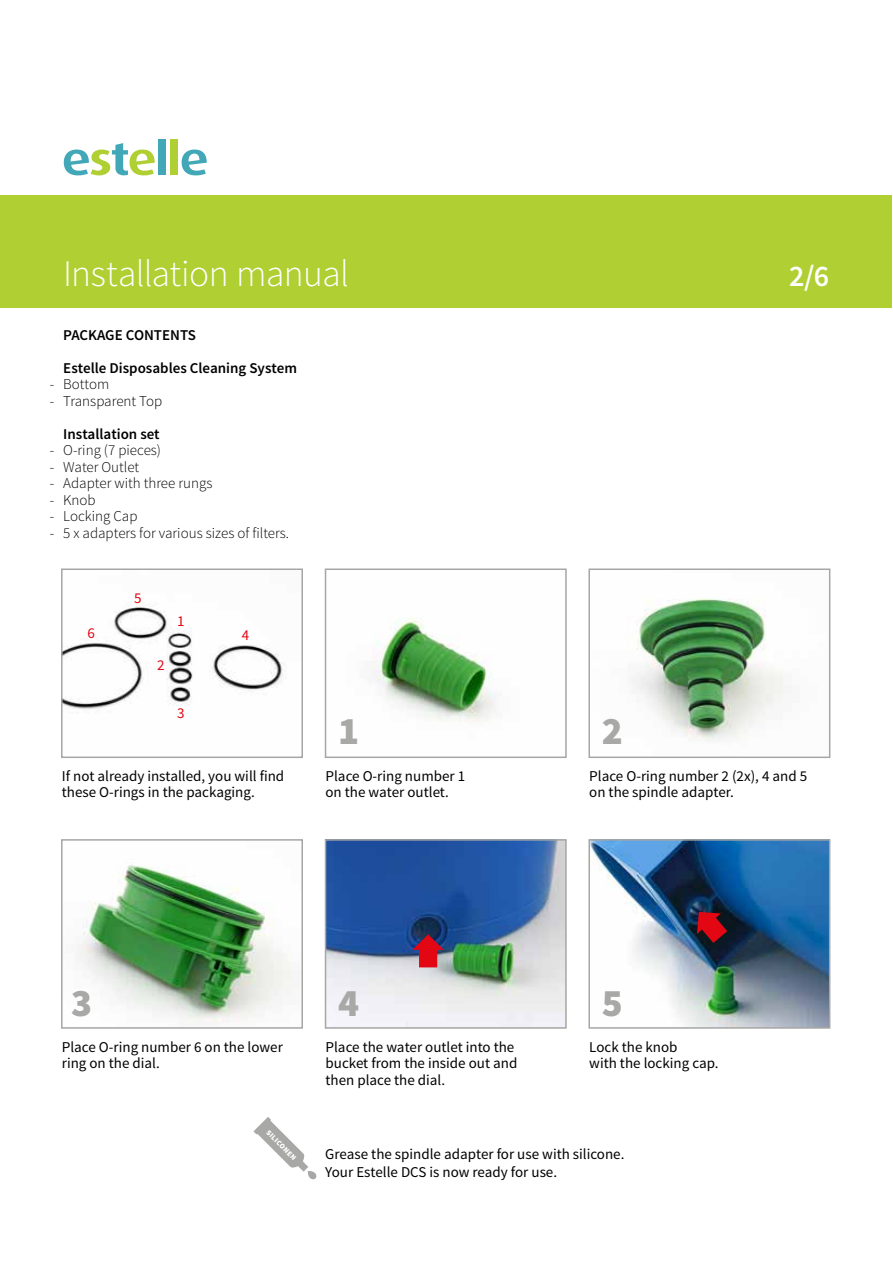
<style>
.page{position:relative;width:893px;height:1263px;background:#fff}
.page>*{position:absolute;margin:0;border:0;box-sizing:border-box;transform-origin:0 0}
.t1{font:900 39px "Source Sans Pro";color:#a8a8a7}
.t2{font:300 37.5px "Source Sans Pro";letter-spacing:-.015em;color:#fff}
.t3{font:600 30px "Source Sans Pro";color:#fff}
.t4{font:15px/16.5px "Source Sans Pro";color:#000}
.t5{font:300 15px "Source Sans Pro";color:#000}
.t6{font:600 15px "Source Sans Pro";color:#000}
.t7{font:15px "Source Sans Pro";color:#e30613}
.t8{font:900 7.5px "Source Sans Pro";color:#fff}
</style>
<div class="page">
<svg style="left:64px;top:143px;width:91px;height:32px"></svg>
<div style="left:158px;top:139px;width:8px;height:36px;background:#42a7b7"></div>
<div style="left:170px;top:139px;width:8px;height:36px;background:#afcf33"></div>
<svg style="left:182px;top:150px;width:25px;height:25px"></svg>
<div style="left:0;top:195px;width:892px;height:113px;background:#afcf33"></div>
<img style="left:591px;top:842px;width:236px;height:184px">
<div style="left:588px;top:839px;width:242px;height:190px;border:2px solid #a6a6a5"></div>
<img style="left:328px;top:842px;width:236px;height:184px">
<div style="left:325px;top:839px;width:242px;height:190px;border:2px solid #a6a6a5"></div>
<img style="left:79px;top:865px;width:212px;height:158px">
<div style="left:61px;top:839px;width:242px;height:190px;border:2px solid #a6a6a5"></div>
<img style="left:632px;top:598px;width:151px;height:142px">
<div style="left:588px;top:568px;width:242px;height:190px;border:2px solid #a6a6a5"></div>
<img style="left:372px;top:617px;width:123px;height:105px">
<div style="left:325px;top:568px;width:242px;height:190px;border:2px solid #a6a6a5"></div>
<img style="left:64px;top:606px;width:222px;height:104px">
<div style="left:61px;top:568px;width:242px;height:190px;border:2px solid #a6a6a5"></div>
<svg style="left:412px;top:934px;width:32px;height:33px"></svg>
<svg style="left:697px;top:912px;width:30px;height:31px"></svg>
<svg style="left:253px;top:1117px;width:64px;height:63px"></svg>
<h2 class="t2" style="left:63px;top:251px;width:288px">Installation manual</h2>
<p class="t6" style="left:63px;top:325px;width:134px">PACKAGE CONTENTS</p>
<p class="t6" style="left:63px;top:358px;width:235px">Estelle Disposables Cleaning System</p>
<p class="t5" style="left:50px;top:375px;width:61px">- Bottom</p>
<p class="t5" style="left:50px;top:392px;width:114px">- Transparent Top</p>
<p class="t6" style="left:63px;top:424px;width:98px">Installation set</p>
<p class="t5" style="left:50px;top:441px;width:113px">- O-ring (7 pieces)</p>
<p class="t5" style="left:50px;top:458px;width:91px">- Water Outlet</p>
<p class="t5" style="left:50px;top:474px;width:164px">- Adapter with three rungs</p>
<p class="t5" style="left:50px;top:491px;width:48px">- Knob</p>
<p class="t5" style="left:50px;top:507px;width:89px">- Locking Cap</p>
<p class="t5" style="left:50px;top:524px;width:241px">- 5 x adapters for various sizes of filters.</p>
<p class="t7" style="left:134px;top:588px;width:9px">5</p>
<p class="t7" style="left:177px;top:612px;width:9px">1</p>
<p class="t7" style="left:87px;top:623px;width:9px">6</p>
<p class="t7" style="left:242px;top:626px;width:9px">4</p>
<p class="t7" style="left:157px;top:656px;width:9px">2</p>
<p class="t7" style="left:177px;top:704px;width:9px">3</p>
<h1 class="t1" style="left:338px;top:706px;width:23px">1</h1>
<h3 class="t3" style="left:789px;top:257px;width:42px">2/6</h3>
<h1 class="t1" style="left:602px;top:706px;width:23px">2</h1>
<p class="t4" style="left:62px;top:768px;width:224px">If not already installed, you will find these O-rings in the packaging.</p>
<p class="t4" style="left:325px;top:768px;width:141px">Place O-ring number 1 on the water outlet.</p>
<p class="t4" style="left:589px;top:768px;width:219px">Place O-ring number 2 (2x), 4 and 5 on the spindle adapter.</p>
<h1 class="t1" style="left:71px;top:978px;width:23px">3</h1>
<h1 class="t1" style="left:602px;top:978px;width:23px">5</h1>
<h1 class="t1" style="left:338px;top:977px;width:23px">4</h1>
<p class="t4" style="left:62px;top:1038px;width:223px">Place O-ring number 6 on the lower ring on the dial.</p>
<p class="t4" style="left:325px;top:1038px;width:193px">Place the water outlet into the bucket from the inside out and then place the dial.</p>
<p class="t4" style="left:589px;top:1038px;width:131px">Lock the knob<br>with the locking cap.</p>
<p class="t8" style="left:271px;top:1128px;width:40px;rotate:45deg">SILICONEN</p>
<p class="t4" style="left:325px;top:1145px;width:301px;line-height:18px">Grease the spindle adapter for use with silicone.<br>Your Estelle DCS is now ready for use.</p>
</div>
